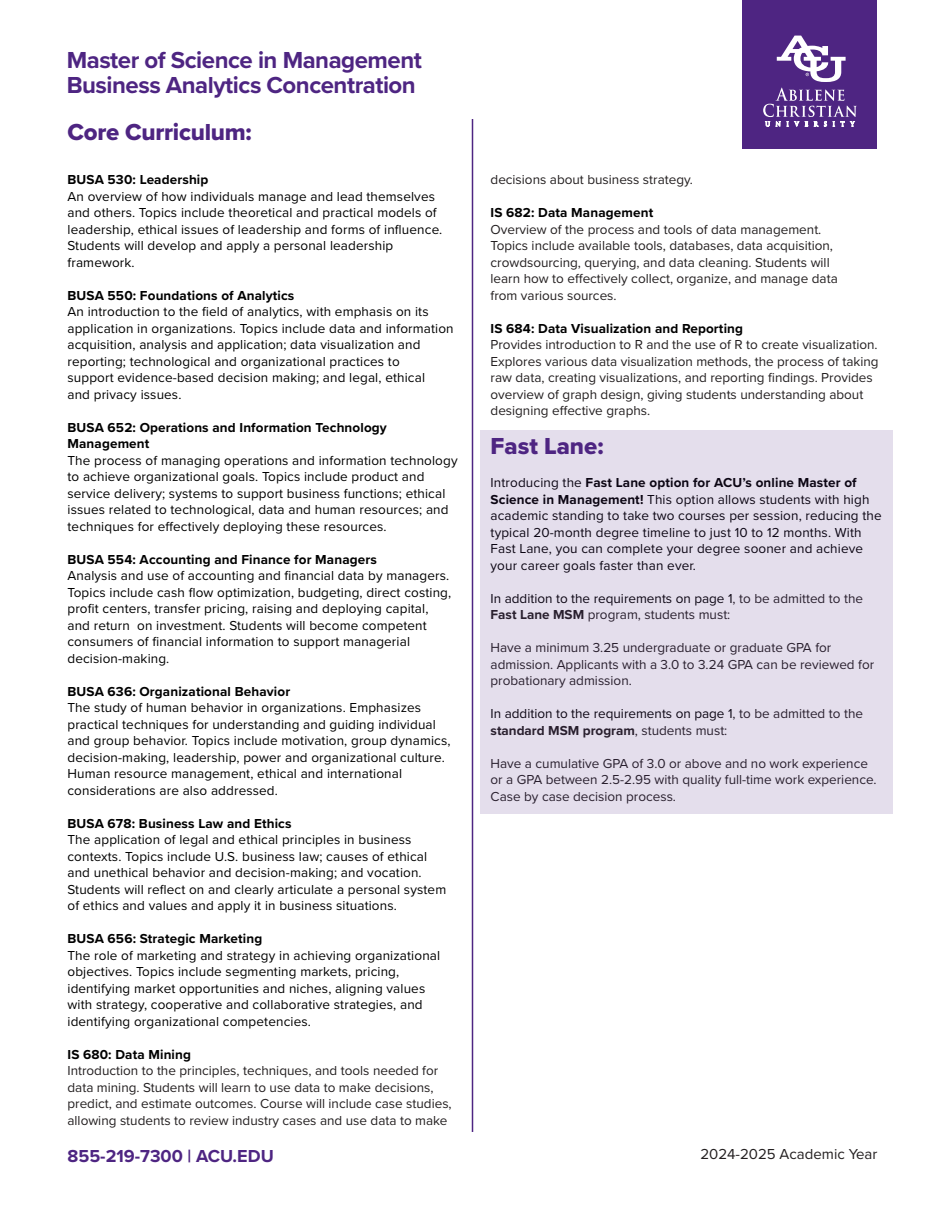
<style>
.page{position:relative;width:945px;height:1215px;background:#fff}
.page>*{position:absolute;margin:0;border:0;box-sizing:border-box;transform-origin:0 0}
.t1{font:700 24px "Proxima Nova";letter-spacing:-.02em;color:#4e2582}
.t2{font:24px "Proxima Nova Extrabld";letter-spacing:-.01em;color:#4e2582}
.t3{font:700 18px "Proxima Nova";color:#4e2582}
.t4{font:15px "Proxima Nova";color:#231f20}
.t5{font:13.5px/16.5px "Proxima Nova";letter-spacing:.01em;color:#000}
.t6{font:13.5px/16.5px "Proxima Nova";color:#231f20}
.t7{font:700 13.5px/16.5px "Proxima Nova";letter-spacing:.01em;color:#000}
.s1{font-weight:700}
.s2{color:#000}
.s3{color:#231f20}
.s4{font-weight:700;color:#231f20}
</style>
<div class="page">
<div style="left:742px;top:0;width:136px;height:148px;background:#4e2582"></div>
<svg style="left:763px;top:88px;width:94px;height:38px"></svg>
<svg style="left:777px;top:36px;width:69px;height:46px"></svg>
<hr style="left:472px;top:119px;width:1px;height:1013px;background:#4e2582">
<div style="left:480px;top:430px;width:412px;height:384px;background:#e4deec"></div>
<p class="t1" style="left:67px;top:42px;width:357px">Master of Science in Management</p>
<p class="t1" style="left:67px;top:67px;width:351px">Business Analytics Concentration</p>
<p class="t2" style="left:68px;top:115px;width:186px">Core Curriculum:</p>
<p class="t7" style="left:68px;top:171px;width:142px">BUSA 530: Leadership</p>
<p class="t5" style="left:68px;top:188px;width:376px">An overview of how individuals manage and lead themselves and others. Topics include theoretical and practical models of leadership, ethical issues of leadership and forms of influence.<br>Students will develop and apply a personal leadership framework.</p>
<p class="t7" style="left:68px;top:287px;width:228px">BUSA 550: Foundations of Analytics</p>
<p class="t5" style="left:68px;top:303px;width:388px">An introduction to the field of analytics, with emphasis on its application in organizations. Topics include data and information acquisition, analysis and application; data visualization and reporting; technological and organizational practices to</p>
<p class="t5" style="left:68px;top:369px;width:359px">support evidence-based decision making; and legal, ethical</p>
<p class="t5" style="left:68px;top:386px;width:115px">and privacy issues.</p>
<p class="t7" style="left:68px;top:419px;width:321px">BUSA 652: Operations and Information Technology<br>Management</p>
<p class="t5" style="left:68px;top:452px;width:392px">The process of managing operations and information technology to achieve organizational goals. Topics include product and service delivery; systems to support business functions; ethical issues related to technological, data and human resources; and techniques for effectively deploying these resources.</p>
<p class="t7" style="left:68px;top:551px;width:311px">BUSA 554: Accounting and Finance for Managers</p>
<p class="t5" style="left:68px;top:567px;width:385px">Analysis and use of accounting and financial data by managers.<br>Topics include cash flow optimization, budgeting, direct costing, profit centers, transfer pricing, raising and deploying capital, and return on investment. Students will become competent consumers of financial information to support managerial decision-making.</p>
<p class="t7" style="left:68px;top:683px;width:224px">BUSA 636: Organizational Behavior</p>
<p class="t5" style="left:68px;top:699px;width:385px">The study of human behavior in organizations. Emphasizes practical techniques for understanding and guiding individual and group behavior. Topics include motivation, group dynamics, decision-making, leadership, power and organizational culture.<br>Human resource management, ethical and international considerations are also addressed.</p>
<p class="t7" style="left:68px;top:815px;width:226px">BUSA 678: Business Law and Ethics</p>
<p class="t5" style="left:68px;top:831px;width:361px">The application of legal and ethical principles in business contexts. Topics include U.S. business law; causes of ethical</p>
<p class="t5" style="left:68px;top:864px;width:380px">and unethical behavior and decision-making; and vocation.<br>Students will reflect on and clearly articulate a personal system of ethics and values and apply it in business situations.</p>
<p class="t7" style="left:68px;top:930px;width:196px">BUSA 656: Strategic Marketing</p>
<p class="t5" style="left:68px;top:947px;width:374px">The role of marketing and strategy in achieving organizational objectives. Topics include segmenting markets, pricing, identifying market opportunities and niches, aligning values</p>
<p class="t5" style="left:68px;top:996px;width:357px">with strategy, cooperative and collaborative strategies, and identifying organizational competencies.</p>
<p class="t7" style="left:68px;top:1046px;width:125px">IS 680: Data Mining</p>
<p class="t6" style="left:68px;top:1062px;width:386px">Introduction to the principles, techniques, and tools needed for data mining. Students will learn to use data to make decisions, predict, and estimate outcomes. Course will include case studies, allowing students to review industry cases and use data to make</p>
<p class="t6" style="left:491px;top:171px;width:204px">decisions about business strategy.</p>
<p class="t7" style="left:491px;top:204px;width:164px">IS 682: Data Management</p>
<p class="t6" style="left:491px;top:221px;width:344px">Overview of the process and tools of data management.<br>Topics include available tools, databases, data acquisition, crowdsourcing, querying, and data cleaning. Students will</p>
<p class="t6" style="left:491px;top:270px;width:349px">learn how to effectively collect, organize, and manage data</p>
<p class="t6" style="left:491px;top:287px;width:128px">from various sources.</p>
<p class="t7" style="left:491px;top:320px;width:254px">IS 684: Data Visualization and Reporting</p>
<p class="t6" style="left:491px;top:336px;width:390px">Provides introduction to R and the use of R to create visualization.<br>Explores various data visualization methods, the process of taking raw data, creating visualizations, and reporting findings. Provides overview of graph design, giving students understanding about designing effective graphs.</p>
<p class="t2" style="left:491px;top:428px;width:115px">Fast Lane:</p>
<p class="t5" style="left:491px;top:474px;width:393px">Introducing the <span class="s1">Fast Lane option for ACU’s online Master of Science in Management!</span> This option allows students with high academic standing to take two courses per session, reducing the typical 20-month degree timeline to just 10 to 12 months. With Fast Lane, you can complete your degree sooner and achieve your career goals faster than ever.</p>
<p class="t6" style="left:491px;top:590px;width:374px"><span class="s2">In addition to the requirements on page 1</span>, to be admitted to the<br><span class="s1">Fast Lane MSM</span> program, students must:</p>
<p class="t6" style="left:491px;top:639px;width:385px">Have a minimum 3.25 undergraduate or graduate GPA for admission. Applicants with a 3.0 to 3.24 GPA can be reviewed for probationary admission.</p>
<p class="t5" style="left:491px;top:705px;width:374px">In addition to the requirements on page 1<span class="s3">, to be admitted to the </span><span class="s4">standard MSM program</span><span class="s3">, students must:</span></p>
<p class="t6" style="left:491px;top:755px;width:388px">Have a cumulative GPA of 3.0 or above and no work experience or a GPA between 2.5-2.95 with quality full-time work experience.<br>Case by case decision process.</p>
<h2 class="t3" style="left:68px;top:1142px;width:208px">855-219-7300 | ACU.EDU</h2>
<p class="t4" style="left:700px;top:1143px;width:179px">2024-2025 Academic Year</p>
</div>
